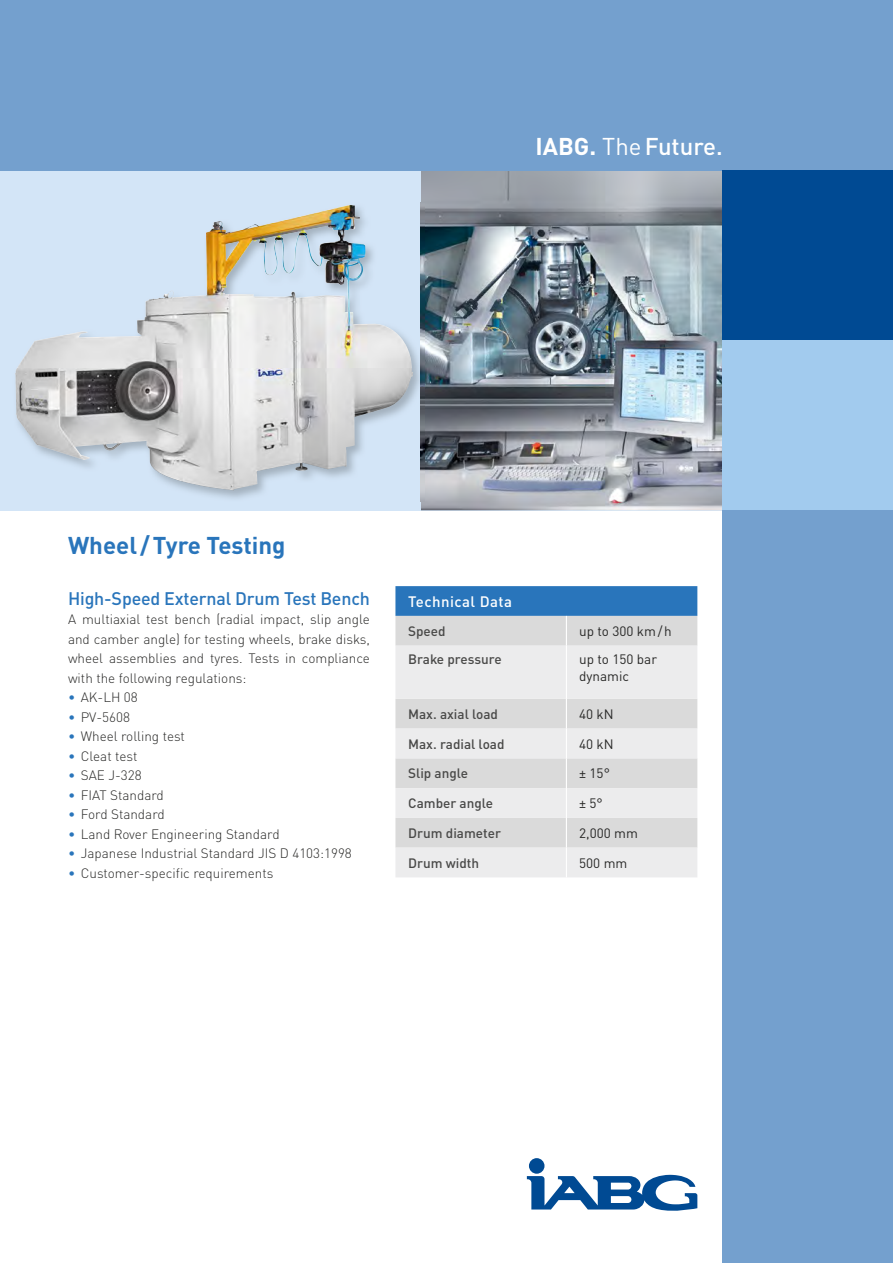
<style>
.page{position:relative;width:893px;height:1263px;background:#fff}
.page>*{position:absolute;margin:0;border:0;box-sizing:border-box;transform-origin:0 0}
.t1{font:700 24px "DINOT";color:#2975bb}
.t2{font:500 24px "DINOT";color:#fff}
.t3{font:500 18px "DINOT";letter-spacing:-.01em;color:#2975bb}
.t4{font:500 15px "DINOT";letter-spacing:.03em;color:#fff}
.t5{font:300 13.5px/19.5px "DINOT";color:#282827;text-align:justify}
.t6{font:500 13.5px "DINOT";color:#494948}
.t7{font:13.5px/16.5px "DINOT";color:#282827}
.s1{font-weight:700}
.s2{font-weight:400}
.s3{color:#2975bb}
</style>
<div class="page">
<div style="left:0;top:170px;width:723px;height:340px;background:#d3e5f7"></div>
<img style="left:421px;top:170px;width:302px;height:340px">
<img style="left:62px;top:202px;width:362px;height:300px">
<img style="left:15px;top:205px;width:335px;height:255px">
<svg style="left:395px;top:586px;width:302px;height:30px;background:#2b76bb"></svg>
<div style="left:395px;top:616px;width:302px;height:30px;background:#dadada"></div>
<svg style="left:395px;top:646px;width:302px;height:231px;background:#e5e5e5"></svg>
<hr style="left:566px;top:616px;width:1px;height:30px;background:#fff">
<hr style="left:566px;top:646px;width:1px;height:53px;background:#fff">
<hr style="left:566px;top:699px;width:1px;height:30px;background:#fff">
<svg style="left:566px;top:729px;width:1px;height:29px"></svg>
<hr style="left:566px;top:758px;width:1px;height:30px;background:#fff">
<hr style="left:566px;top:788px;width:1px;height:30px;background:#fff">
<hr style="left:566px;top:818px;width:1px;height:30px;background:#fff">
<svg style="left:566px;top:848px;width:1px;height:29px"></svg>
<div style="left:0;top:0;width:893px;height:170px;background:#74a0ce"></div>
<div style="left:723px;top:170px;width:170px;height:170px;background:#004a93"></div>
<div style="left:723px;top:340px;width:170px;height:170px;background:#a2cbee"></div>
<div style="left:723px;top:510px;width:170px;height:753px;background:#74a0ce"></div>
<div style="left:529px;top:1158px;width:15px;height:16px;background:#004a93;border-radius:50%"></div>
<svg style="left:526px;top:1175px;width:171px;height:36px"></svg>
<h1 class="t2" style="left:535px;top:131px;width:189px"><span class="s1">IABG.</span> <span class="s2">The</span> Future.</h1>
<h1 class="t1" style="left:68px;top:530px;width:219px">Wheel / Tyre Testing</h1>
<h2 class="t3" style="left:68px;top:587px;width:303px">High-Speed External Drum Test Bench</h2>
<p class="t5" style="left:68px;top:609px;width:303px">A multiaxial test bench (radial impact, slip angle and camber angle) for testing wheels, brake disks, wheel assemblies and tyres. Tests in compliance with the following regulations:</p>
<p class="t5" style="left:68px;top:687px;width:71px"><span class="s3">•</span> AK-LH 08</p>
<p class="t5" style="left:68px;top:707px;width:63px"><span class="s3">•</span> PV-5608</p>
<p class="t5" style="left:68px;top:726px;width:118px"><span class="s3">•</span> Wheel rolling test</p>
<p class="t5" style="left:68px;top:746px;width:71px"><span class="s3">•</span> Cleat test</p>
<p class="t5" style="left:68px;top:765px;width:75px"><span class="s3">•</span> SAE J-328</p>
<p class="t5" style="left:68px;top:785px;width:97px"><span class="s3">•</span> FIAT Standard</p>
<p class="t5" style="left:68px;top:804px;width:98px"><span class="s3">•</span> Ford Standard</p>
<p class="t5" style="left:68px;top:824px;width:213px"><span class="s3">•</span> Land Rover Engineering Standard</p>
<p class="t5" style="left:68px;top:843px;width:285px"><span class="s3">•</span> Japanese Industrial Standard JIS D 4103:1998</p>
<p class="t5" style="left:68px;top:863px;width:207px"><span class="s3">•</span> Customer-specific requirements</p>
<p class="t4" style="left:408px;top:592px;width:105px">Technical Data</p>
<p class="t6" style="left:408px;top:622px;width:39px">Speed</p>
<p class="t7" style="left:579px;top:623px;width:94px">up to 300 km / h</p>
<p class="t6" style="left:408px;top:651px;width:95px">Brake pressure</p>
<p class="t7" style="left:579px;top:651px;width:79px">up to 150 bar dynamic</p>
<p class="t6" style="left:408px;top:705px;width:91px">Max. axial load</p>
<p class="t7" style="left:579px;top:705px;width:36px">40 kN</p>
<p class="t6" style="left:408px;top:735px;width:98px">Max. radial load</p>
<p class="t7" style="left:579px;top:735px;width:36px">40 kN</p>
<p class="t6" style="left:408px;top:765px;width:62px">Slip angle</p>
<p class="t7" style="left:579px;top:765px;width:32px">± 15°</p>
<p class="t6" style="left:408px;top:795px;width:86px">Camber angle</p>
<p class="t7" style="left:579px;top:795px;width:25px">± 5°</p>
<p class="t6" style="left:408px;top:824px;width:94px">Drum diameter</p>
<p class="t7" style="left:579px;top:824px;width:60px">2,000 mm</p>
<p class="t6" style="left:408px;top:854px;width:73px">Drum width</p>
<p class="t7" style="left:579px;top:854px;width:50px">500 mm</p>
</div>
